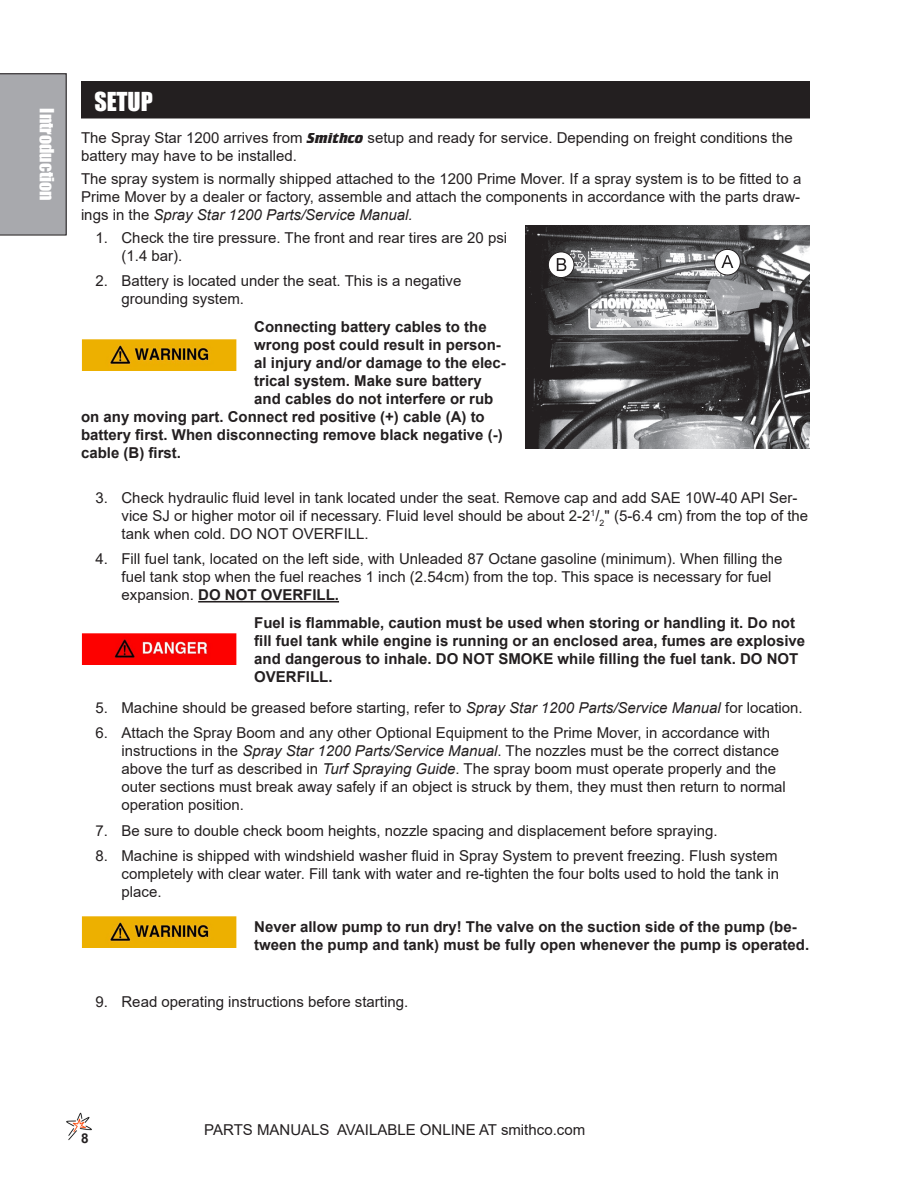
<style>
.page{position:relative;width:918px;height:1188px;background:#fff}
.page>*{position:absolute;margin:0;border:0;box-sizing:border-box;transform-origin:0 0}
.Header_Left{font:24px "Impact";color:#fff}
.t1{font:18px "Impact";color:#fff}
._1__2__3{font:15px/18px "Arial";color:#231f20}
.Warning_Danger_Caution{font:700 15px/18px "Arial";color:#231f20}
.Body_text{font:15px/18px "Arial";color:#231f20}
.t2{font:700 13.5px "Arial";color:#231f20}
.s1{font-family:"Crillee Bold Italic Let Plain"}
.s2{font-style:italic}
.s3{font-weight:700}
</style>
<div class="page">
<img style="left:66px;top:1113px;width:26px;height:27px">
<div style="left:0;top:73px;width:67px;height:162px;background:#a8a9ad"></div>
<img style="left:526px;top:226px;width:284px;height:222px">
<svg style="left:548px;top:252px;width:26px;height:26px"></svg>
<div style="left:548px;top:252px;width:26px;height:26px;border:1px solid #231f20;border-radius:50%"></div>
<svg style="left:557px;top:258px;width:9px;height:13px"></svg>
<div style="left:715px;top:249px;width:25px;height:26px;background:#fff;border-radius:50%"></div>
<div style="left:714px;top:249px;width:27px;height:26px;border:1px solid #231f20;border-radius:50%"></div>
<svg style="left:721px;top:255px;width:12px;height:13px"></svg>
<div style="left:81px;top:81px;width:729px;height:30px;background:#231f20"></div>
<div style="left:81px;top:111px;width:729px;height:7px;background:#231f20"></div>
<hr style="left:198px;top:601px;width:141px;height:2px;background:#231f20">
<img style="left:81px;top:339px;width:155px;height:31px">
<img style="left:81px;top:916px;width:155px;height:31px">
<img style="left:81px;top:633px;width:155px;height:31px">
<p class="t1" style="left:61px;top:108px;width:94px;rotate:90deg">Introduction</p>
<p class="Header_Left" style="left:94px;top:83px;width:60px">SETUP</p>
<p class="Body_text" style="left:81px;top:128px;width:713px">The Spray Star 1200 arrives from <span class="s1">Smithco</span> setup and ready for service. Depending on freight conditions the battery may have to be installed.</p>
<p class="Body_text" style="left:81px;top:170px;width:722px;text-align:justify">The spray system is normally shipped attached to the 1200 Prime Mover. If a spray system is to be fitted to a Prime Mover by a dealer or factory, assemble and attach the components in accordance with the parts draw&shy;ings in the <span class="s2">Spray Star 1200 Parts/Service Manual.</span></p>
<p class="_1__2__3" style="left:122px;top:229px;width:387px;text-indent:-26px">1. Check the tire pressure. The front and rear tires are 20 psi (1.4 bar).</p>
<p class="_1__2__3" style="left:122px;top:272px;width:341px;text-indent:-26px">2. Battery is located under the seat. This is a negative grounding system.</p>
<p class="Warning_Danger_Caution" style="left:254px;top:318px;width:234px">Connecting battery cables to the</p>
<p class="Warning_Danger_Caution" style="left:254px;top:336px;width:248px">wrong post could result in person-</p>
<p class="Warning_Danger_Caution" style="left:254px;top:354px;width:253px">al injury and/or damage to the elec-</p>
<p class="Warning_Danger_Caution" style="left:254px;top:372px;width:229px">trical system. Make sure battery</p>
<p class="Warning_Danger_Caution" style="left:254px;top:390px;width:241px">and cables do not interfere or rub</p>
<p class="Warning_Danger_Caution" style="left:81px;top:408px;width:405px">on any moving part. Connect red positive (+) cable (A) to</p>
<p class="Warning_Danger_Caution" style="left:81px;top:426px;width:423px">battery first. When disconnecting remove black negative (-)</p>
<p class="Warning_Danger_Caution" style="left:81px;top:444px;width:102px">cable (B) first.</p>
<p class="_1__2__3" style="left:122px;top:489px;width:688px;text-indent:-26px">3. Check hydraulic fluid level in tank located under the seat. Remove cap and add SAE 10W-40 API Ser&shy;vice SJ or higher motor oil if necessary. Fluid level should be about 2-2<sup>1</sup>/<sub>2</sub>" (5-6.4 cm) from the top of the tank when cold. DO NOT OVERFILL.</p>
<p class="_1__2__3" style="left:122px;top:550px;width:663px;text-indent:-26px">4. Fill fuel tank, located on the left side, with Unleaded 87 Octane gasoline (minimum). When filling the fuel tank stop when the fuel reaches 1 inch (2.54cm) from the top. This space is necessary for fuel expansion. <span class="s3">DO NOT OVERFILL.</span></p>
<p class="Warning_Danger_Caution" style="left:254px;top:614px;width:553px">Fuel is flammable, caution must be used when storing or handling it. Do not fill fuel tank while engine is running or an enclosed area, fumes are explosive and dangerous to inhale. DO NOT SMOKE while filling the fuel tank. DO NOT OVERFILL.</p>
<p class="_1__2__3" style="left:95px;top:699px;width:709px">5. Machine should be greased before starting, refer to <span class="s2">Spray Star 1200 Parts/Service Manual</span> for location.</p>
<p class="_1__2__3" style="left:122px;top:724px;width:666px;text-indent:-26px">6. Attach the Spray Boom and any other Optional Equipment to the Prime Mover, in accordance with instructions in the <span class="s2">Spray Star 1200 Parts/Service Manual</span>. The nozzles must be the correct distance above the turf as described in <span class="s2">Turf Spraying Guide</span>. The spray boom must operate properly and the outer sections must break away safely if an object is struck by them, they must then return to normal operation position.</p>
<p class="_1__2__3" style="left:95px;top:821px;width:624px">7. Be sure to double check boom heights, nozzle spacing and displacement before spraying.</p>
<p class="_1__2__3" style="left:122px;top:846px;width:659px;text-align:justify;text-indent:-26px">8. Machine is shipped with windshield washer fluid in Spray System to prevent freezing. Flush system completely with clear water. Fill tank with water and re-tighten the four bolts used to hold the tank in place.</p>
<p class="Warning_Danger_Caution" style="left:254px;top:918px;width:557px">Never allow pump to run dry! The valve on the suction side of the pump (be&shy;tween the pump and tank) must be fully open whenever the pump is operated.</p>
<p class="_1__2__3" style="left:95px;top:993px;width:314px">9. Read operating instructions before starting.</p>
<p class="t2" style="left:81px;top:1129px;width:9px">8</p>
<p class="_1__2__3" style="left:204px;top:1120px;width:382px">PARTS MANUALS AVAILABLE ONLINE AT smithco.com</p>
</div>
